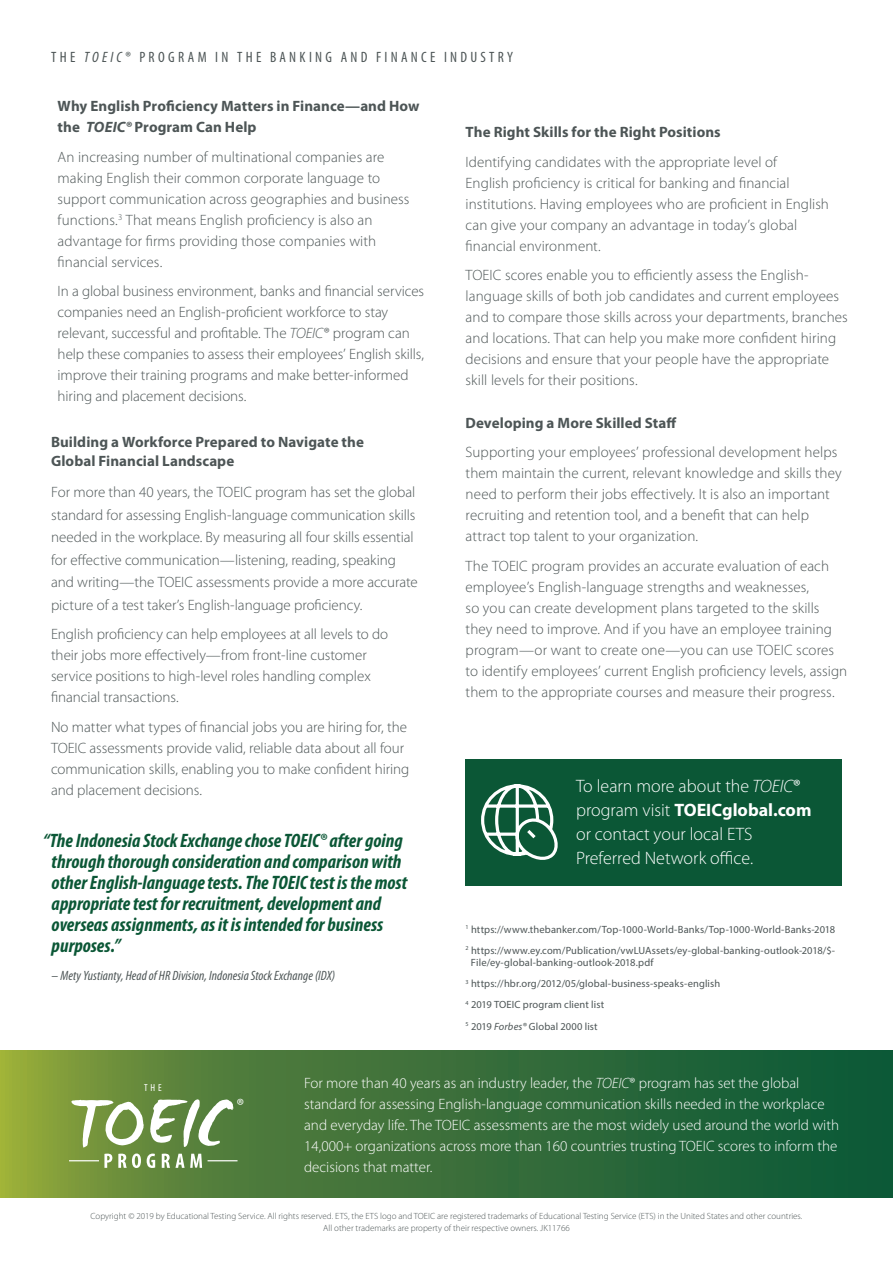
<style>
.page{position:relative;width:893px;height:1263px;background:#fff}
.page>*{position:absolute;margin:0;border:0;box-sizing:border-box;transform-origin:0 0}
.t1{font:italic 700 condensed 19.5px/21px "Myriad Pro";color:#0b5736}
.t2{font:condensed 19.35px "Myriad Pro";color:#fff}
.t3{font:300 18px/24px "Myriad Pro";color:#fff}
.t4{font:300 15px/21px "Myriad Pro";color:#4d5556}
.t5{font:300 15px/21px "Myriad Pro";color:#fff}
.t6{font:700 15px/19.5px "Myriad Pro";letter-spacing:.005em;color:#4d5556}
.t7{font:condensed 15px "Myriad Pro";letter-spacing:.22em;color:#4d5556}
.t8{font:italic condensed 13.5px "Myriad Pro";letter-spacing:.005em;color:#4d5556}
.t9{font:10.5px/12.6px "Myriad Pro";letter-spacing:.01em;color:#4d5556}
.t10{font:condensed 10.2px "Myriad Pro";color:#fff}
.t11{font:300 9px/12px "Myriad Pro";color:#4d5556;text-align:center}
.s1{font-style:italic}
.s2{font-weight:400}
.s3{font-weight:700}
</style>
<div class="page">
<svg style="left:0;top:1051px;width:893px;height:146px;background:#3c7239"></svg>
<svg style="left:104px;top:1153px;width:98px;height:15px"></svg>
<hr style="left:69px;top:1160px;width:30px;height:1px;background:#fff">
<hr style="left:208px;top:1160px;width:30px;height:1px;background:#fff">
<svg style="left:71px;top:1097px;width:166px;height:50px"></svg>
<div style="left:466px;top:759px;width:376px;height:126px;background:#0b5736"></div>
<svg style="left:481px;top:784px;width:77px;height:76px"></svg>
<p class="t7" style="left:51px;top:48px;width:463px">THE <span class="s1">TOEIC</span>® PROGRAM IN THE BANKING AND FINANCE INDUSTRY</p>
<p class="t6" style="left:58px;top:95px;width:363px;line-height:21px">Why English Proficiency Matters in Finance—and How the <span class="s1">TOEIC®</span> Program Can Help</p>
<p class="t4" style="left:58px;top:146px;width:353px">An increasing number of multinational companies are making English their common corporate language to support communication across geographies and business functions.<sup>3</sup> That means English proficiency is also an advantage for firms providing those companies with financial services.</p>
<p class="t4" style="left:58px;top:281px;width:368px">In a global business environment, banks and financial services companies need an English-proficient workforce to stay relevant, successful and profitable. The <span class="s1">TOEIC</span>® program can help these companies to assess their employees’ English skills, improve their training programs and make better-informed hiring and placement decisions.</p>
<p class="t6" style="left:51px;top:432px;width:315px">Building a Workforce Prepared to Navigate the<br>Global Financial Landscape</p>
<p class="t4" style="left:51px;top:481px;width:368px;line-height:22.5px">For more than 40 years, the TOEIC program has set the global standard for assessing English-language communication skills needed in the workplace. By measuring all four skills essential for effective communication—listening, reading, speaking and writing—the TOEIC assessments provide a more accurate picture of a test taker’s English-language proficiency.</p>
<p class="t4" style="left:51px;top:624px;width:339px">English proficiency can help employees at all levels to do their jobs more effectively—from front-line customer service positions to high-level roles handling complex financial transactions.</p>
<p class="t4" style="left:51px;top:716px;width:360px">No matter what types of financial jobs you are hiring for, the TOEIC assessments provide valid, reliable data about all four communication skills, enabling you to make confident hiring and placement decisions.</p>
<p class="t1" style="left:52px;top:830px;width:357px;text-indent:-9px">“The Indonesia Stock Exchange chose TOEIC® after going through thorough consideration and comparison with other English-language tests. The TOEIC test is the most appropriate test for recruitment, development and overseas assignments, as it is intended for business purposes.”</p>
<p class="t8" style="left:52px;top:967px;width:285px">– Mety Yustianty, Head of HR Division, Indonesia Stock Exchange (IDX)</p>
<p class="t6" style="left:466px;top:122px;width:257px">The Right Skills for the Right Positions</p>
<p class="t4" style="left:466px;top:151px;width:365px">Identifying candidates with the appropriate level of<br>English proficiency is critical for banking and financial institutions. Having employees who are proficient in English can give your company an advantage in today’s global financial environment.</p>
<p class="t4" style="left:466px;top:265px;width:384px">TOEIC scores enable you to efficiently assess the English&shy;language skills of both job candidates and current employees and to compare those skills across your departments, branches and locations. That can help you make more confident hiring decisions and ensure that your people have the appropriate skill levels for their positions.</p>
<p class="t6" style="left:466px;top:412px;width:212px">Developing a More Skilled Staff</p>
<p class="t4" style="left:466px;top:441px;width:378px">Supporting your employees’ professional development helps them maintain the current, relevant knowledge and skills they need to perform their jobs effectively. It is also an important recruiting and retention tool, and a benefit that can help attract top talent to your organization.</p>
<p class="t4" style="left:466px;top:555px;width:383px">The TOEIC program provides an accurate evaluation of each employee’s English-language strengths and weaknesses,<br>so you can create development plans targeted to the skills they need to improve. And if you have an employee training program—or want to create one—you can use TOEIC scores to identify employees’ current English proficiency levels, assign them to the appropriate courses and measure their progress.</p>
<p class="t3" style="left:576px;top:773px;width:237px">To learn more about the <span class="s1">TOEIC</span><span class="s2">® </span>program visit <span class="s3">TOEICglobal.com </span>or contact your local ETS<br>Preferred Network office.</p>
<p class="t9" style="left:466px;top:922px;width:371px"><sup>1</sup> https://www.thebanker.com/Top-1000-World-Banks/Top-1000-World-Banks-2018</p>
<p class="t9" style="left:471px;top:944px;width:366px;text-indent:-5px"><sup>2</sup> https://www.ey.com/Publication/vwLUAssets/ey-global-banking-outlook-2018/$-<br>File/ey-global-banking-outlook-2018.pdf</p>
<p class="t9" style="left:466px;top:977px;width:256px"><sup>3</sup> https://hbr.org/2012/05/global-business-speaks-english</p>
<p class="t9" style="left:466px;top:998px;width:140px"><sup>4</sup> 2019 TOEIC program client list</p>
<p class="t9" style="left:466px;top:1019px;width:134px"><sup>5</sup> 2019 <span class="s1">Forbes®</span> Global 2000 list</p>
<p class="t10" style="left:144px;top:1082px;width:19px">the</p>
<p class="t2" style="left:237px;top:1094px;width:9px">®</p>
<p class="t5" style="left:304px;top:1072px;width:536px">For more than 40 years as an industry leader, the <span class="s1">TOEIC</span>® program has set the global standard for assessing English-language communication skills needed in the workplace and everyday life. The TOEIC assessments are the most widely used around the world with 14,000+ organizations across more than 160 countries trusting TOEIC scores to inform the decisions that matter.</p>
<p class="t11" style="left:91px;top:1210px;width:713px">Copyright © 2019 by Educational Testing Service. All rights reserved. ETS, the ETS logo and TOEIC are registered trademarks of Educational Testing Service (ETS) in the United States and other countries.<br>All other trademarks are property of their respective owners. JK11766</p>
</div>
